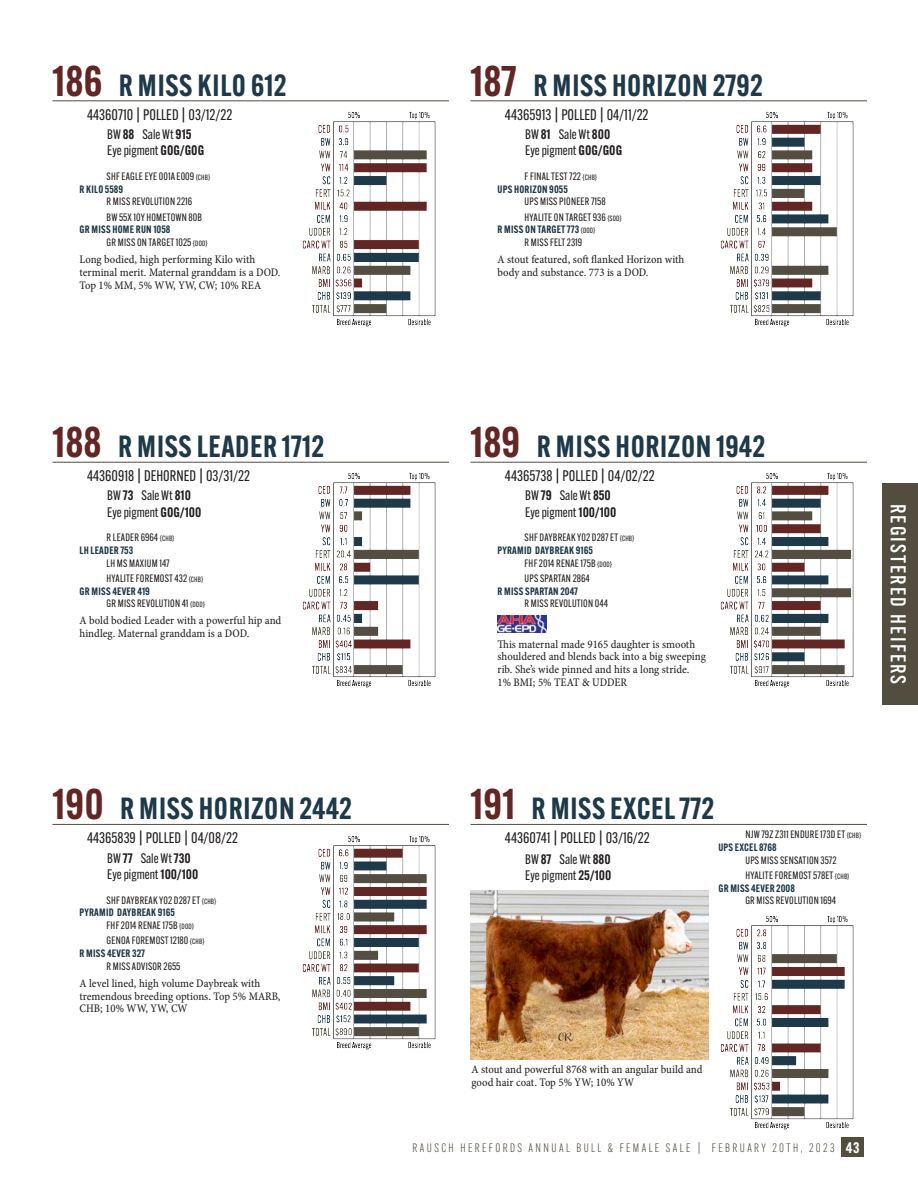
<style>
.page{position:relative;width:918px;height:1188px;background:#fff}
.page>*{position:absolute;margin:0;border:0;box-sizing:border-box;transform-origin:0 0}
.t1{font:600 30px "Alternate Gothic ATF";letter-spacing:.02em;color:#1e3949}
.t2{font:500 21px "Alternate Gothic ATF";letter-spacing:.1em;color:#fff}
.t3{font:15px "Alternate Gothic ATF";color:#231f20}
.t4{font:13.5px "Alternate Gothic ATF";color:#231f20}
.t5{font:300 12px "Alternate Gothic ATF";letter-spacing:.2em;color:#534d40}
.t6{font:11.7px/12.8px "Minion Pro Cn Capt";color:#231f20}
.t7{font:10.5px "Alternate Gothic ATF";letter-spacing:.02em;color:#231f20}
.t8{font:600 10.5px "Alternate Gothic ATF";letter-spacing:.02em;color:#1e3949}
.t9{font:10.5px "Alternate Gothic ATF";color:#231f20}
.s1{font-size:42px;color:#622724}
.s2{font-weight:600}
.s3{font-size:7.5px}
.s4{font-weight:400;font-size:7.5px;color:#231f20}
.s5{font-weight:600;font-size:15px;color:#fff}
</style>
<div class="page">
<svg style="left:841px;top:1137px;width:23px;height:20px"></svg>
<div style="left:882px;top:483px;width:36px;height:222px;background:#534d40"></div>
<img style="left:302px;top:111px;width:134px;height:216px">
<hr style="left:52px;top:100px;width:397px;height:1px;background:#534d40">
<img style="left:720px;top:111px;width:134px;height:216px">
<hr style="left:470px;top:100px;width:397px;height:1px;background:#534d40">
<img style="left:302px;top:472px;width:134px;height:216px">
<hr style="left:52px;top:462px;width:397px;height:1px;background:#534d40">
<img style="left:302px;top:835px;width:134px;height:215px">
<hr style="left:52px;top:824px;width:397px;height:1px;background:#534d40">
<img style="left:470px;top:891px;width:238px;height:168px">
<hr style="left:470px;top:824px;width:397px;height:1px;background:#534d40">
<img style="left:720px;top:915px;width:134px;height:215px">
<img style="left:720px;top:472px;width:134px;height:216px">
<hr style="left:470px;top:462px;width:397px;height:1px;background:#534d40">
<img style="left:498px;top:616px;width:49px;height:17px">
<p class="t1" style="left:52px;top:66px;width:235px"><span class="s1">186</span> R MISS KILO 612</p>
<p class="t3" style="left:87px;top:105px;width:147px">44360710 | POLLED | 03/12/22</p>
<p class="t4" style="left:107px;top:126px;width:86px">BW <span class="s2">88</span> Sale Wt <span class="s2">915</span></p>
<p class="t4" style="left:107px;top:142px;width:98px">Eye pigment <span class="s2">GOG/GOG</span></p>
<p class="t7" style="left:107px;top:170px;width:105px">SHF EAGLE EYE 001A E009 <span class="s3">{CHB}</span></p>
<p class="t8" style="left:80px;top:182px;width:45px">R KILO 5589</p>
<p class="t7" style="left:107px;top:195px;width:87px">R MISS REVOLUTION 2216</p>
<p class="t7" style="left:107px;top:211px;width:97px">BW 55X 10Y HOMETOWN 80B</p>
<p class="t8" style="left:80px;top:223px;width:92px">GR MISS HOME RUN 1058</p>
<p class="t7" style="left:107px;top:236px;width:103px">GR MISS ON TARGET 1025 <span class="s3">{DOD}</span></p>
<p class="t6" style="left:80px;top:253px;width:203px">Long bodied, high performing Kilo with terminal merit. Maternal granddam is a DOD.<br>Top 1% MM, 5% WW, YW, CW; 10% REA</p>
<p class="t1" style="left:52px;top:427px;width:273px"><span class="s1">188</span> R MISS LEADER 1712</p>
<p class="t3" style="left:87px;top:467px;width:165px">44360918 | DEHORNED | 03/31/22</p>
<p class="t4" style="left:107px;top:487px;width:85px">BW <span class="s2">73</span> Sale Wt <span class="s2">810</span></p>
<p class="t4" style="left:107px;top:504px;width:96px">Eye pigment <span class="s2">GOG/100</span></p>
<p class="t7" style="left:107px;top:531px;width:69px">R LEADER 6964 <span class="s3">{CHB}</span></p>
<p class="t8" style="left:80px;top:544px;width:55px">LH LEADER 753</p>
<p class="t7" style="left:107px;top:556px;width:65px">LH MS MAXIUM 147</p>
<p class="t7" style="left:107px;top:572px;width:98px">HYALITE FOREMOST 432 <span class="s3">{CHB}</span></p>
<p class="t8" style="left:80px;top:584px;width:72px">GR MISS 4EVER 419</p>
<p class="t7" style="left:107px;top:597px;width:100px">GR MISS REVOLUTION 41 <span class="s3">{DOD}</span></p>
<p class="t6" style="left:80px;top:614px;width:203px">A bold bodied Leader with a powerful hip and hindleg. Maternal granddam is a DOD.</p>
<p class="t1" style="left:52px;top:790px;width:301px"><span class="s1">190</span> R MISS HORIZON 2442</p>
<p class="t3" style="left:87px;top:829px;width:152px">44365839 | POLLED | 04/08/22</p>
<p class="t4" style="left:107px;top:850px;width:85px">BW <span class="s2">77</span> Sale Wt <span class="s2">730</span></p>
<p class="t4" style="left:107px;top:866px;width:93px">Eye pigment <span class="s2">100/100</span></p>
<p class="t7" style="left:107px;top:893px;width:111px">SHF DAYBREAK Y02 D287 ET <span class="s3">{CHB}</span></p>
<p class="t8" style="left:80px;top:906px;width:97px">PYRAMID DAYBREAK 9165</p>
<p class="t7" style="left:107px;top:919px;width:89px">FHF 2014 RENAE 175B <span class="s3">{DOD}</span></p>
<p class="t7" style="left:107px;top:934px;width:99px">GENOA FOREMOST 12180 <span class="s3">{CHB}</span></p>
<p class="t8" style="left:80px;top:947px;width:67px">R MISS 4EVER 327</p>
<p class="t7" style="left:107px;top:959px;width:75px">R MISS ADVISOR 2655</p>
<p class="t6" style="left:80px;top:977px;width:203px">A level lined, high volume Daybreak with tremendous breeding options. Top 5% MARB,<br>CHB; 10% WW, YW, CW</p>
<p class="t1" style="left:470px;top:66px;width:294px"><span class="s1">187</span> R MISS HORIZON 2792</p>
<p class="t3" style="left:505px;top:105px;width:145px">44365913 | POLLED | 04/11/22</p>
<p class="t4" style="left:525px;top:126px;width:87px">BW <span class="s2">81</span> Sale Wt <span class="s2">800</span></p>
<p class="t4" style="left:525px;top:142px;width:98px">Eye pigment <span class="s2">GOG/GOG</span></p>
<p class="t7" style="left:525px;top:170px;width:74px">F FINAL TEST 722 <span class="s3">{CHB}</span></p>
<p class="t8" style="left:498px;top:182px;width:72px">UPS HORIZON 9055</p>
<p class="t7" style="left:525px;top:195px;width:83px">UPS MISS PIONEER 7158</p>
<p class="t7" style="left:525px;top:211px;width:99px">HYALITE ON TARGET 936 <span class="s3">{SOD}</span></p>
<p class="t8" style="left:498px;top:223px;width:99px">R MISS ON TARGET 773 <span class="s4">{DOD}</span></p>
<p class="t7" style="left:525px;top:236px;width:59px">R MISS FELT 2319</p>
<p class="t6" style="left:498px;top:253px;width:188px">A stout featured, soft flanked Horizon with body and substance. 773 is a DOD.</p>
<p class="t1" style="left:470px;top:427px;width:296px"><span class="s1">189</span> R MISS HORIZON 1942</p>
<p class="t3" style="left:505px;top:467px;width:151px">44365738 | POLLED | 04/02/22</p>
<p class="t4" style="left:525px;top:487px;width:87px">BW <span class="s2">79</span> Sale Wt <span class="s2">850</span></p>
<p class="t4" style="left:525px;top:504px;width:93px">Eye pigment <span class="s2">100/100</span></p>
<p class="t7" style="left:525px;top:531px;width:111px">SHF DAYBREAK Y02 D287 ET <span class="s3">{CHB}</span></p>
<p class="t8" style="left:498px;top:544px;width:97px">PYRAMID DAYBREAK 9165</p>
<p class="t7" style="left:525px;top:556px;width:89px">FHF 2014 RENAE 175B <span class="s3">{DOD}</span></p>
<p class="t9" style="left:525px;top:572px;width:67px">UPS SPARTAN 2864</p>
<p class="t8" style="left:498px;top:584px;width:82px">R MISS SPARTAN 2047</p>
<p class="t7" style="left:525px;top:597px;width:85px">R MISS REVOLUTION 044</p>
<p class="t6" style="left:498px;top:638px;width:210px">This maternal made 9165 daughter is smooth shouldered and blends back into a big sweeping rib. She’s wide pinned and hits a long stride.<br>1% BMI; 5% TEAT &amp; UDDER</p>
<h2 class="t2" style="left:911px;top:504px;width:182px;rotate:90deg">REGISTERED HEIFERS</h2>
<p class="t1" style="left:470px;top:790px;width:245px"><span class="s1">191</span> R MISS EXCEL 772</p>
<p class="t3" style="left:505px;top:829px;width:146px">44360741 | POLLED | 03/16/22</p>
<p class="t4" style="left:525px;top:851px;width:87px">BW <span class="s2">87</span> Sale Wt <span class="s2">880</span></p>
<p class="t4" style="left:525px;top:867px;width:88px">Eye pigment <span class="s2">25/100</span></p>
<p class="t7" style="left:745px;top:828px;width:117px">NJW 79Z Z311 ENDURE 173D ET <span class="s3">{CHB}</span></p>
<p class="t8" style="left:718px;top:841px;width:60px">UPS EXCEL 8768</p>
<p class="t7" style="left:745px;top:854px;width:93px">UPS MISS SENSATION 3572</p>
<p class="t7" style="left:745px;top:869px;width:106px">HYALITE FOREMOST 578ET <span class="s3">{CHB}</span></p>
<p class="t8" style="left:718px;top:881px;width:78px">GR MISS 4EVER 2008</p>
<p class="t7" style="left:745px;top:894px;width:92px">GR MISS REVOLUTION 1694</p>
<p class="t6" style="left:472px;top:1063px;width:233px">A stout and powerful 8768 with an angular build and good hair coat. Top 5% YW; 10% YW</p>
<p class="t5" style="left:413px;top:1140px;width:448px">RAUSCH HEREFORDS ANNUAL BULL &amp; FEMALE SALE | FEBRUARY 20TH, 2023 <span class="s5">43</span></p>
</div>
